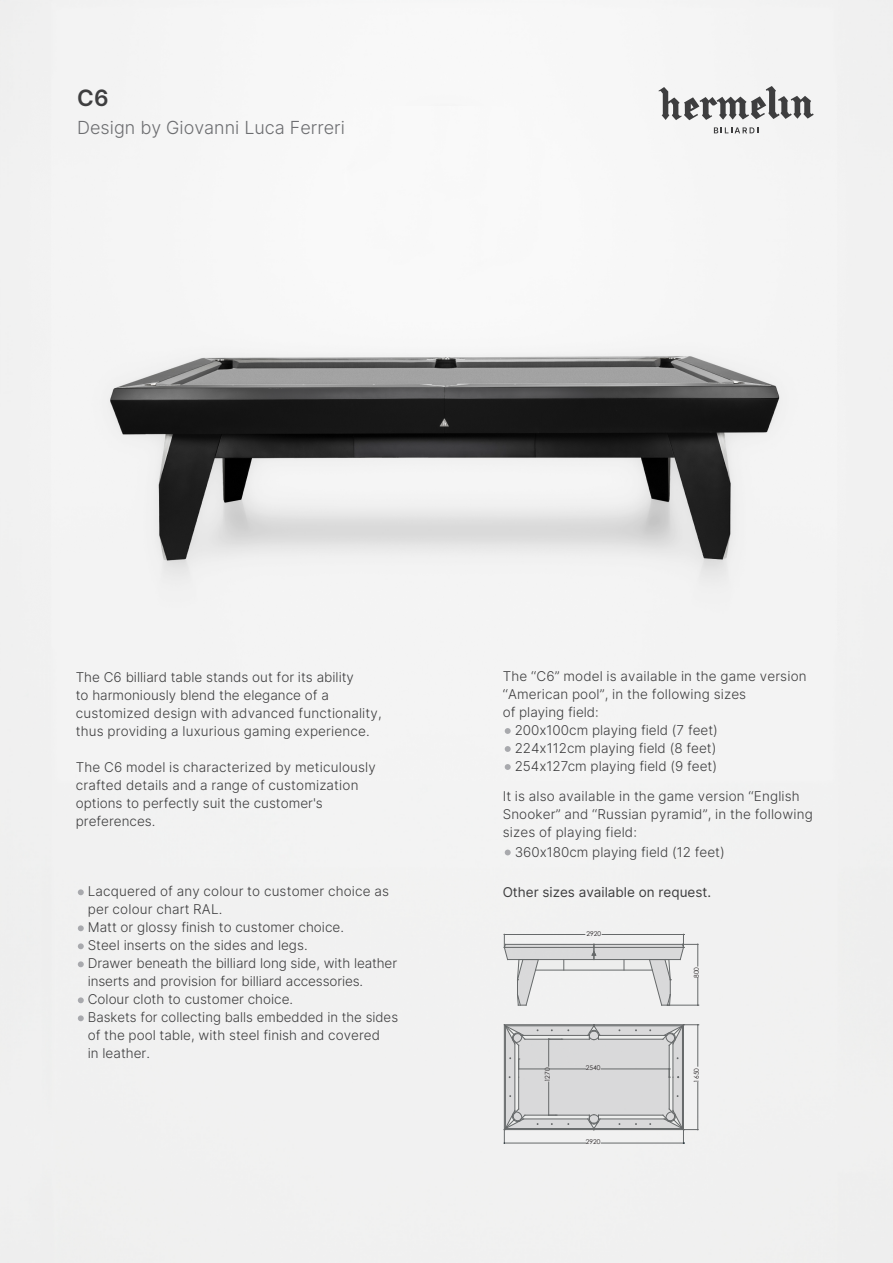
<style>
.page{position:relative;width:893px;height:1263px;background:#fff}
.page>*{position:absolute;margin:0;border:0;box-sizing:border-box;transform-origin:0 0}
.t1{font:22.5px "Inter";color:#3e3e3f}
.t2{font:18px "Inter";color:#6c6d70}
.t3{font:13.5px/18px "Inter";color:#3e3e3f}
.t4{font:6.6px "Century Gothic";color:#231f20}
</style>
<div class="page">
<img style="left:0;top:1px;width:892px;height:1262px">
<svg style="left:78px;top:889px;width:6px;height:6px"></svg>
<svg style="left:78px;top:925px;width:6px;height:6px"></svg>
<svg style="left:78px;top:943px;width:6px;height:6px"></svg>
<svg style="left:78px;top:961px;width:6px;height:6px"></svg>
<svg style="left:78px;top:997px;width:6px;height:6px"></svg>
<svg style="left:78px;top:1015px;width:6px;height:6px"></svg>
<svg style="left:505px;top:728px;width:6px;height:6px"></svg>
<svg style="left:505px;top:746px;width:6px;height:6px"></svg>
<svg style="left:505px;top:764px;width:6px;height:6px"></svg>
<svg style="left:505px;top:849px;width:6px;height:6px"></svg>
<svg style="left:658px;top:86px;width:156px;height:34px"></svg>
<svg style="left:714px;top:127px;width:44px;height:6px"></svg>
<svg style="left:504px;top:1024px;width:195px;height:120px"></svg>
<svg style="left:504px;top:934px;width:195px;height:72px"></svg>
<h1 class="t1" style="left:77px;top:82px;width:33px">C6</h1>
<h2 class="t2" style="left:77px;top:115px;width:269px">Design by Giovanni Luca Ferreri</h2>
<p class="t3" style="left:76px;top:668px;width:307px">The C6 billiard table stands out for its ability<br>to harmoniously blend the elegance of a customized design with advanced functionality, thus providing a luxurious gaming experience.</p>
<p class="t3" style="left:76px;top:758px;width:301px">The C6 model is characterized by meticulously crafted details and a range of customization options to perfectly suit the customer's preferences.</p>
<p class="t3" style="left:88px;top:882px;width:312px">Lacquered of any colour to customer choice as per colour chart RAL.<br>Matt or glossy finish to customer choice.<br>Steel inserts on the sides and legs.<br>Drawer beneath the billiard long side, with leather inserts and provision for billiard accessories.<br>Colour cloth to customer choice.<br>Baskets for collecting balls embedded in the sides of the pool table, with steel finish and covered<br>in leather.</p>
<p class="t3" style="left:503px;top:667px;width:305px">The ‘‘C6’’ model is available in the game version ‘‘American pool’’, in the following sizes<br>of playing field:</p>
<p class="t3" style="left:515px;top:721px;width:205px;text-align:justify">200x100cm playing field (7 feet)<br>224x112cm playing field (8 feet)<br>254x127cm playing field (9 feet)</p>
<p class="t3" style="left:503px;top:787px;width:312px">It is also available in the game version ‘‘English<br>Snooker’’ and ‘‘Russian pyramid’’, in the following sizes of playing field:</p>
<p class="t3" style="left:515px;top:842px;width:212px">360x180cm playing field (12 feet)</p>
<p class="t3" style="left:503px;top:883px;width:210px">Other sizes available on request.</p>
<p class="t4" style="left:587px;top:929px;width:16px">2920</p>
<p class="t4" style="left:543px;top:1082px;width:16px;rotate:-90deg">1270</p>
<p class="t4" style="left:586px;top:1063px;width:16px">2540</p>
<p class="t4" style="left:586px;top:1137px;width:16px">2920</p>
<p class="t4" style="left:692px;top:978px;width:12px;rotate:-90deg">800</p>
<p class="t4" style="left:692px;top:1082px;width:16px;rotate:-90deg">1650</p>
</div>
